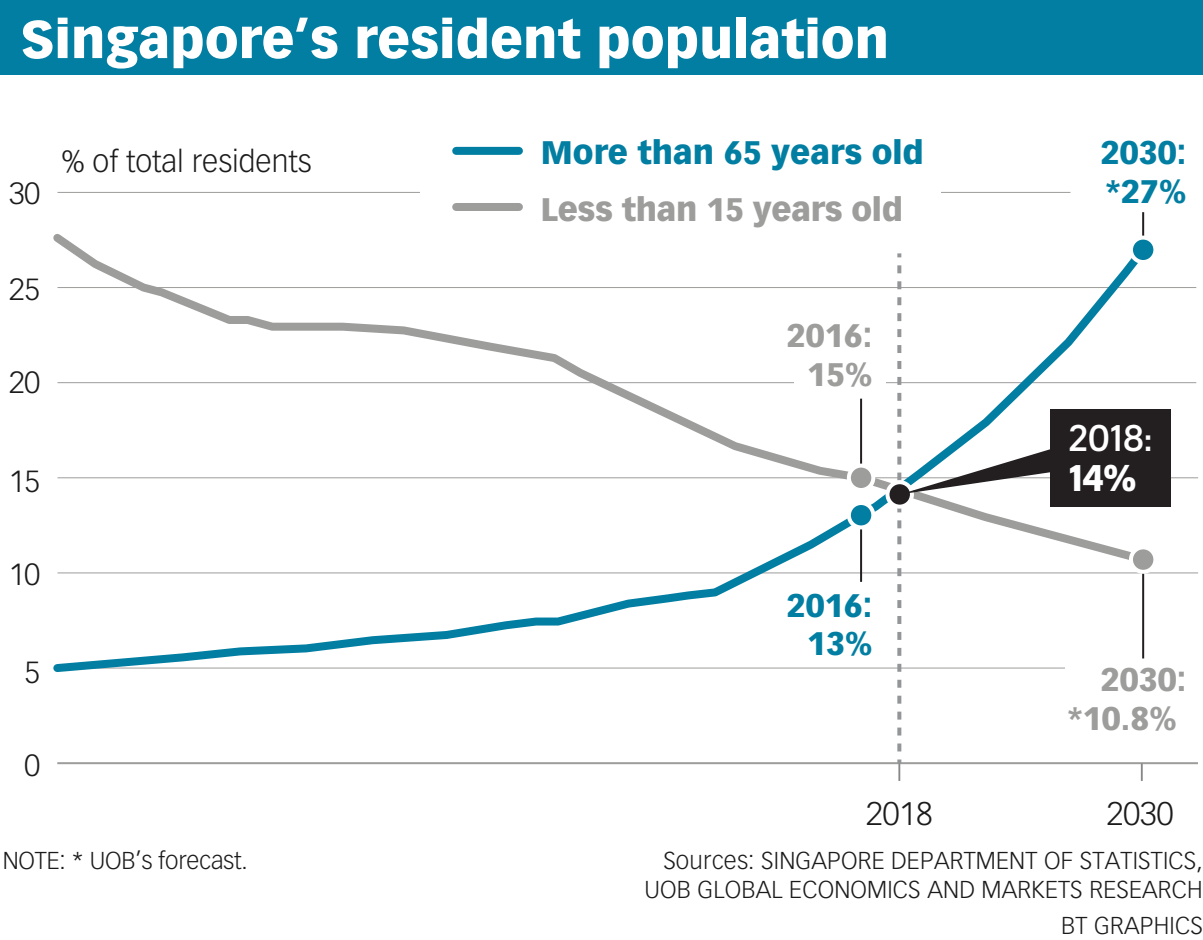
<style>
.page{position:relative;width:1203px;height:940px;background:#fff}
.page>*{position:absolute;margin:0;border:0;box-sizing:border-box;transform-origin:0 0}
.t1{font:900 52px "Vectora LH";color:#fff}
.t2{font:700 36px "Curator Head ST Semi";color:#fff}
.t3{font:700 36px "Curator Head ST Extra";color:#fff}
.t4{font:900 32px/38.4px "Vectora LH";letter-spacing:-.01em;color:#9d9d9c;text-align:right}
.t5{font:900 32px/38.4px "Vectora LH";color:#027ea2;text-align:right}
.t6{font:300 32px "Vectora LH";color:#1b1b1b}
.t7{font:300 30px "Vectora LH";color:#1b1b1b}
.t8{font:300 24px/28.8px "Vectora LH";letter-spacing:.01em;color:#1b1b1b;text-align:right}
.t9{font:300 24px "Vectora LH";letter-spacing:-.01em;color:#1b1b1b}
</style>
<div class="page">
<hr style="left:57px;top:572px;width:1140px;height:1px;background:#9d9d9c">
<hr style="left:57px;top:477px;width:1140px;height:1px;background:#9d9d9c">
<hr style="left:57px;top:287px;width:1139px;height:1px;background:#9d9d9c">
<hr style="left:57px;top:382px;width:1139px;height:1px;background:#9d9d9c">
<hr style="left:57px;top:192px;width:1013px;height:1px;background:#9d9d9c">
<svg style="left:53px;top:238px;width:1101px;height:434px"></svg>
<hr style="left:57px;top:762px;width:1140px;height:2px;background:#9d9d9c">
<hr style="left:1141px;top:559px;width:2px;height:99px;background:#231f20">
<svg style="left:1140px;top:763px;width:2px;height:17px"></svg>
<svg style="left:897px;top:253px;width:4px;height:4px"></svg>
<svg style="left:848px;top:465px;width:25px;height:25px"></svg>
<div style="left:846px;top:463px;width:29px;height:29px;border:4px solid #fff;border-radius:50%"></div>
<div style="left:1130px;top:547px;width:25px;height:24px;background:#9d9d9c;border-radius:50%"></div>
<div style="left:1128px;top:545px;width:29px;height:28px;border:4px solid #fff;border-radius:50%"></div>
<svg style="left:848px;top:503px;width:25px;height:24px"></svg>
<div style="left:846px;top:501px;width:29px;height:28px;border:4px solid #fff;border-radius:50%"></div>
<div style="left:420px;top:185px;width:521px;height:16px;background:#fff"></div>
<hr style="left:1141px;top:212px;width:2px;height:38px;background:#231f20">
<div style="left:456px;top:147px;width:63px;height:8px;background:#027ea2"></div>
<div style="left:456px;top:203px;width:63px;height:8px;background:#9d9d9c"></div>
<div style="left:793px;top:373px;width:92px;height:16px;background:#fff"></div>
<svg style="left:1130px;top:237px;width:25px;height:25px"></svg>
<div style="left:1128px;top:235px;width:29px;height:29px;border:4px solid #fff;border-radius:50%"></div>
<div style="left:0;top:0;width:1202px;height:75px;background:#027ea2"></div>
<svg style="left:887px;top:482px;width:24px;height:24px"></svg>
<div style="left:885px;top:480px;width:28px;height:28px;border:4px solid #fff;border-radius:50%"></div>
<div style="left:1050px;top:409px;width:120px;height:98px;background:#231f20"></div>
<svg style="left:897px;top:265px;width:156px;height:515px"></svg>
<h1 class="t1" style="left:21px;top:7px;width:869px">Singapore’s resident population</h1>
<p class="t7" style="left:9px;top:176px;width:33px">30</p>
<p class="t7" style="left:61px;top:144px;width:252px">% of total residents</p>
<p class="t7" style="left:9px;top:272px;width:33px">25</p>
<p class="t7" style="left:9px;top:365px;width:33px">20</p>
<p class="t7" style="left:9px;top:464px;width:33px">15</p>
<p class="t7" style="left:9px;top:557px;width:33px">10</p>
<p class="t7" style="left:25px;top:654px;width:17px">5</p>
<p class="t7" style="left:25px;top:747px;width:17px">0</p>
<h3 class="t5" style="left:541px;top:133px;width:384px">More than 65 years old</h3>
<h3 class="t4" style="left:541px;top:189px;width:363px">Less than 15 years old</h3>
<h3 class="t4" style="left:786px;top:316px;width:87px">2016:<br>15%</h3>
<h3 class="t5" style="left:786px;top:586px;width:87px">2016:<br>13%</h3>
<h3 class="t5" style="left:1100px;top:133px;width:87px;text-align:left">2030: *27%</h3>
<h2 class="t2" style="left:1068px;top:417px;width:85px">2018:</h2>
<h2 class="t3" style="left:1068px;top:456px;width:69px">14%</h2>
<h3 class="t4" style="left:1067px;top:660px;width:120px">2030: *10.8%</h3>
<p class="t9" style="left:3px;top:846px;width:246px">NOTE: * UOB’s forecast.</p>
<h3 class="t6" style="left:866px;top:794px;width:68px">2018</h3>
<h3 class="t6" style="left:1106px;top:794px;width:68px">2030</h3>
<p class="t8" style="left:644px;top:846px;width:560px">Sources: SINGAPORE DEPARTMENT OF STATISTICS,<br>UOB GLOBAL ECONOMICS AND MARKETS RESEARCH</p>
<p class="t8" style="left:1061px;top:911px;width:143px">BT GRAPHICS</p>
</div>
